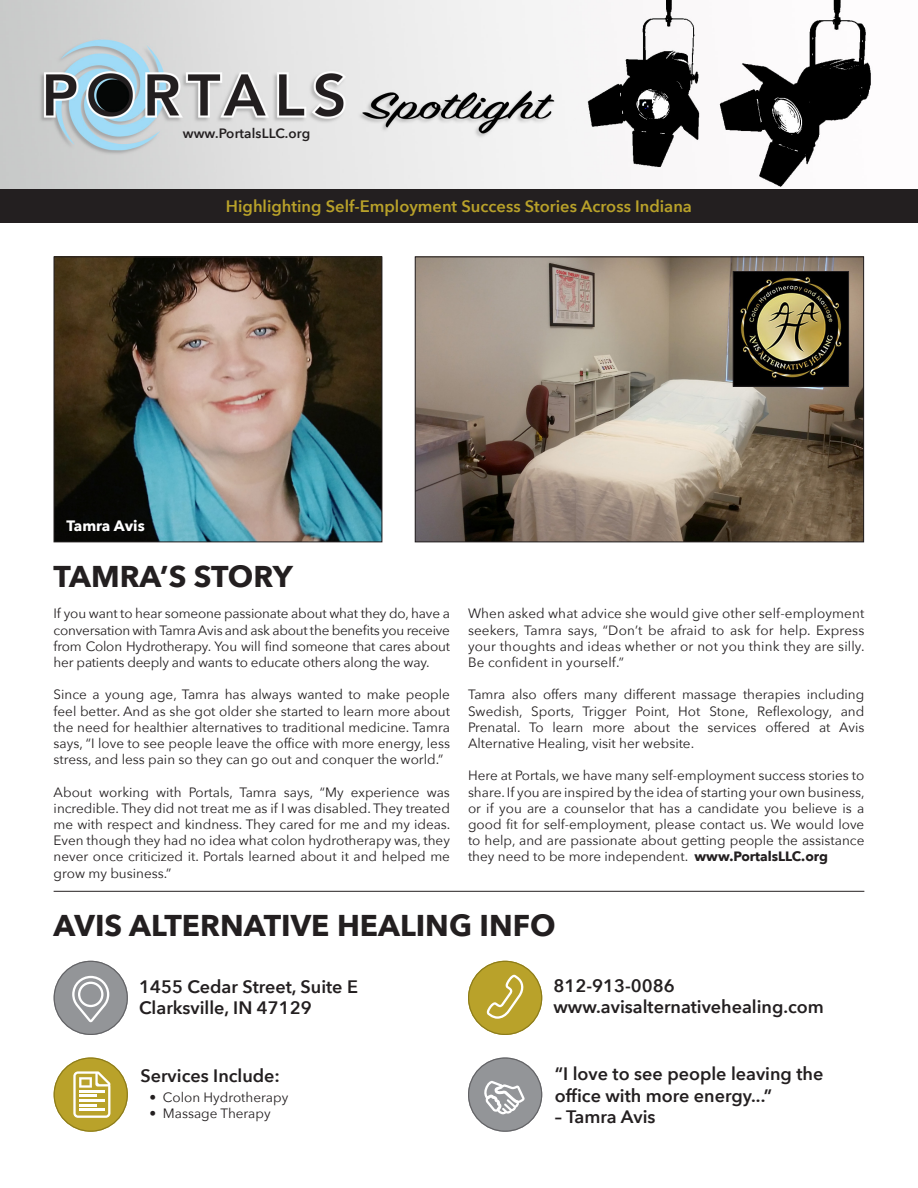
<style>
.page{position:relative;width:918px;height:1188px;background:#fff}
.page>*{position:absolute;margin:0;border:0;box-sizing:border-box;transform-origin:0 0}
.t1{font:700 30px "Avenir Next";color:#231f20}
.t2{font:600 18px/21.6px "Avenir Next";color:#231f20}
.t3{font:600 16.5px "Avenir Next";color:#b9a22a}
.t4{font:700 15px "Avenir Next";color:#fff}
.t5{font:13.5px/16.2px "Avenir Next";color:#231f20;text-align:justify}
.t6{font:600 13.5px "Avenir Next";letter-spacing:.01em;color:#231f20}
.s1{font-weight:700}
</style>
<div class="page">
<img style="left:0;top:0;width:871px;height:189px">
<div style="left:0;top:189px;width:918px;height:33px;background:#231f20"></div>
<img style="left:417px;top:258px;width:445px;height:282px">
<div style="left:415px;top:256px;width:449px;height:286px;border:1px solid #231f20"></div>
<img style="left:56px;top:258px;width:324px;height:282px">
<div style="left:54px;top:256px;width:328px;height:286px;border:1px solid #231f20"></div>
<svg style="left:468px;top:1058px;width:74px;height:74px"></svg>
<svg style="left:54px;top:961px;width:74px;height:74px"></svg>
<hr style="left:54px;top:891px;width:810px;height:1px;background:#231f20">
<svg style="left:468px;top:961px;width:74px;height:74px"></svg>
<svg style="left:54px;top:1058px;width:74px;height:74px"></svg>
<hr style="left:79px;top:1109px;width:26px;height:2px;background:#fff">
<img style="left:735px;top:273px;width:112px;height:112px">
<div style="left:733px;top:271px;width:116px;height:116px;border:1px solid #231f20"></div>
<p class="t6" style="left:183px;top:122px;width:129px">www.PortalsLLC.org</p>
<p class="t3" style="left:226px;top:192px;width:468px">Highlighting Self-Employment Success Stories Across Indiana</p>
<p class="t4" style="left:67px;top:513px;width:80px">Tamra Avis</p>
<p class="t1" style="left:54px;top:551px;width:241px">TAMRA’S STORY</p>
<p class="t5" style="left:54px;top:605px;width:398px">If you want to hear someone passionate about what they do, have a conversation with Tamra Avis and ask about the benefits you receive from Colon Hydrotherapy. You will find someone that cares about her patients deeply and wants to educate others along the way.</p>
<p class="t5" style="left:54px;top:686px;width:398px">Since a young age, Tamra has always wanted to make people feel better. And as she got older she started to learn more about the need for healthier alternatives to traditional medicine. Tamra says, “I love to see people leave the office with more energy, less stress, and less pain so they can go out and conquer the world.”</p>
<p class="t5" style="left:54px;top:783px;width:398px">About working with Portals, Tamra says, “My experience was incredible. They did not treat me as if I was disabled. They treated me with respect and kindness. They cared for me and my ideas.<br>Even though they had no idea what colon hydrotherapy was, they never once criticized it. Portals learned about it and helped me grow my business.”</p>
<p class="t5" style="left:468px;top:605px;width:398px">When asked what advice she would give other self-employment seekers, Tamra says, “Don’t be afraid to ask for help. Express your thoughts and ideas whether or not you think they are silly.<br>Be confident in yourself.”</p>
<p class="t5" style="left:468px;top:686px;width:398px">Tamra also offers many different massage therapies including Swedish, Sports, Trigger Point, Hot Stone, Reflexology, and Prenatal. To learn more about the services offered at Avis Alternative Healing, visit her website.</p>
<p class="t5" style="left:468px;top:767px;width:398px">Here at Portals, we have many self-employment success stories to share. If you are inspired by the idea of starting your own business, or if you are a counselor that has a candidate you believe is a good fit for self-employment, please contact us. We would love to help, and are passionate about getting people the assistance they need to be more independent. <span class="s1">www.PortalsLLC.org</span></p>
<p class="t1" style="left:54px;top:900px;width:504px">AVIS ALTERNATIVE HEALING INFO</p>
<p class="t2" style="left:139px;top:975px;width:220px">1455 Cedar Street, Suite E</p>
<p class="t2" style="left:139px;top:997px;width:174px">Clarksville, IN 47129</p>
<p class="t2" style="left:140px;top:1064px;width:141px">Services Include:</p>
<p class="t5" style="left:149px;top:1089px;width:140px">• Colon Hydrotherapy</p>
<p class="t5" style="left:149px;top:1105px;width:123px">• Massage Therapy</p>
<p class="t2" style="left:554px;top:974px;width:123px">812-913-0086</p>
<p class="t2" style="left:554px;top:996px;width:272px">www.avisalternativehealing.com</p>
<p class="t2" style="left:555px;top:1063px;width:270px">“I love to see people leaving the office with more energy...”</p>
<p class="t2" style="left:555px;top:1106px;width:102px">– Tamra Avis</p>
</div>
